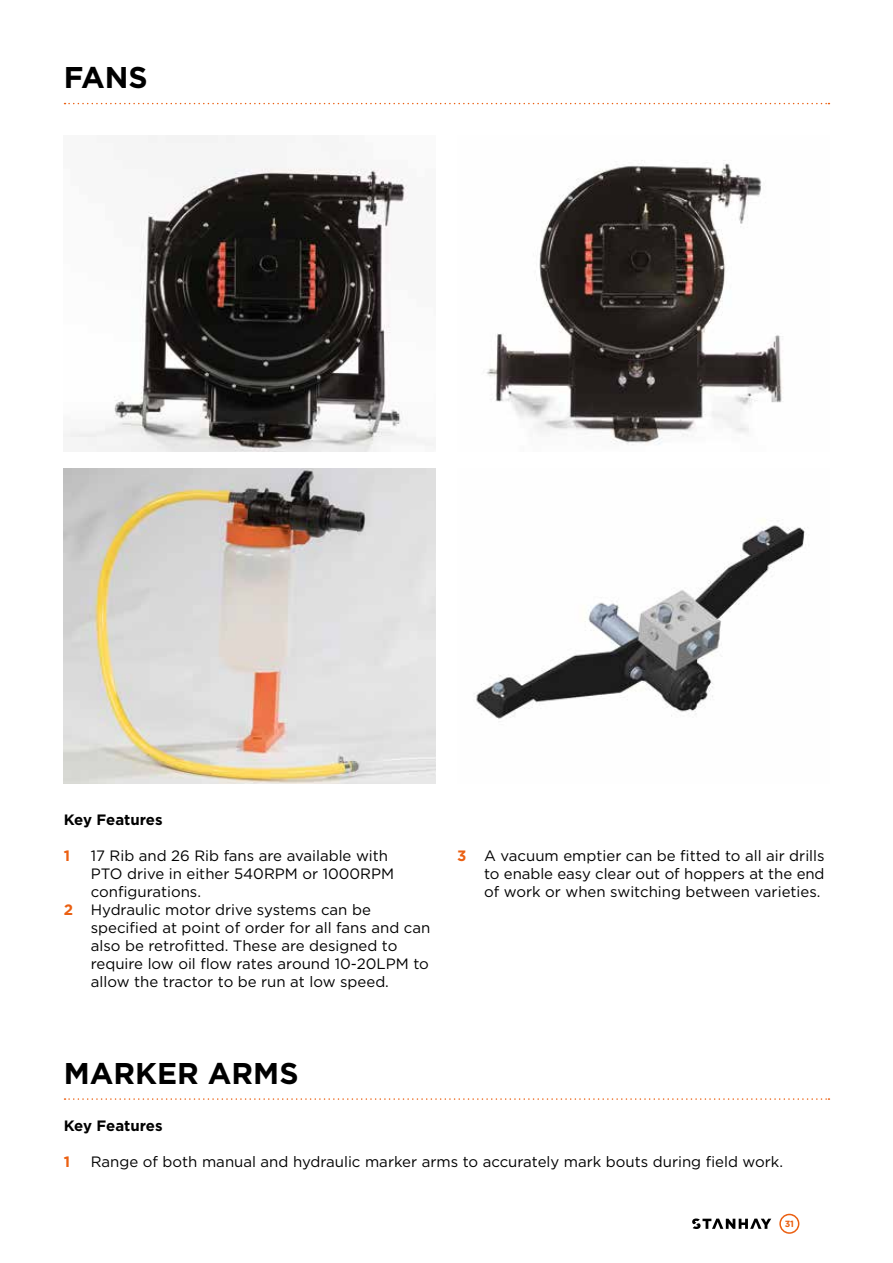
<style>
.page{position:relative;width:893px;height:1263px;background:#fff}
.page>*{position:absolute;margin:0;border:0;box-sizing:border-box;transform-origin:0 0}
.t1{font:700 30px "Gotham HTF";color:#000}
.t2{font:15px/18px "Gotham HTF";color:#000;text-align:justify}
.t3{font:700 15px "Gotham HTF";letter-spacing:-.005em;color:#000}
.t4{font:700 15px "Gotham HTF";color:#eb6012}
.t5{font:700 9px "Gotham";color:#eb6012}
.s1{font-weight:700;color:#eb6012}
</style>
<div class="page">
<svg style="left:692px;top:1218px;width:79px;height:11px"></svg>
<svg style="left:779px;top:1214px;width:20px;height:20px"></svg>
<svg style="left:65px;top:103px;width:764px;height:1px"></svg>
<img style="left:64px;top:136px;width:370px;height:315px">
<img style="left:64px;top:468px;width:372px;height:316px">
<img style="left:486px;top:160px;width:297px;height:285px">
<img style="left:474px;top:519px;width:331px;height:200px">
<svg style="left:65px;top:1098px;width:764px;height:2px"></svg>
<h1 class="t1" style="left:64px;top:60px;width:85px">FANS</h1>
<p class="t3" style="left:64px;top:811px;width:100px">Key Features</p>
<p class="t4" style="left:64px;top:847px;width:8px">1</p>
<p class="t2" style="left:91px;top:846px;width:299px">17 Rib and 26 Rib fans are available with</p>
<p class="t2" style="left:91px;top:864px;width:305px">PTO drive in either 540RPM or 1000RPM</p>
<p class="t2" style="left:91px;top:882px;width:112px">configurations.</p>
<p class="t2" style="left:64px;top:900px;width:309px"><span class="s1">2</span> Hydraulic motor drive systems can be</p>
<p class="t2" style="left:91px;top:918px;width:341px">specified at point of order for all fans and can</p>
<p class="t2" style="left:91px;top:936px;width:308px">also be retrofitted. These are designed to</p>
<p class="t2" style="left:91px;top:954px;width:340px">require low oil flow rates around 10-20LPM to</p>
<p class="t2" style="left:91px;top:972px;width:300px">allow the tractor to be run at low speed.</p>
<p class="t2" style="left:484px;top:846px;width:342px;text-indent:-27px"><span class="s1">3</span> A vacuum emptier can be fitted to all air drills to enable easy clear out of hoppers at the end of work or when switching between varieties.</p>
<h1 class="t1" style="left:64px;top:1056px;width:236px">MARKER ARMS</h1>
<p class="t3" style="left:64px;top:1117px;width:100px">Key Features</p>
<p class="t4" style="left:64px;top:1153px;width:8px">1</p>
<p class="t2" style="left:91px;top:1152px;width:694px">Range of both manual and hydraulic marker arms to accurately mark bouts during field work.</p>
<p class="t5" style="left:785px;top:1218px;width:11px">31</p>
</div>
